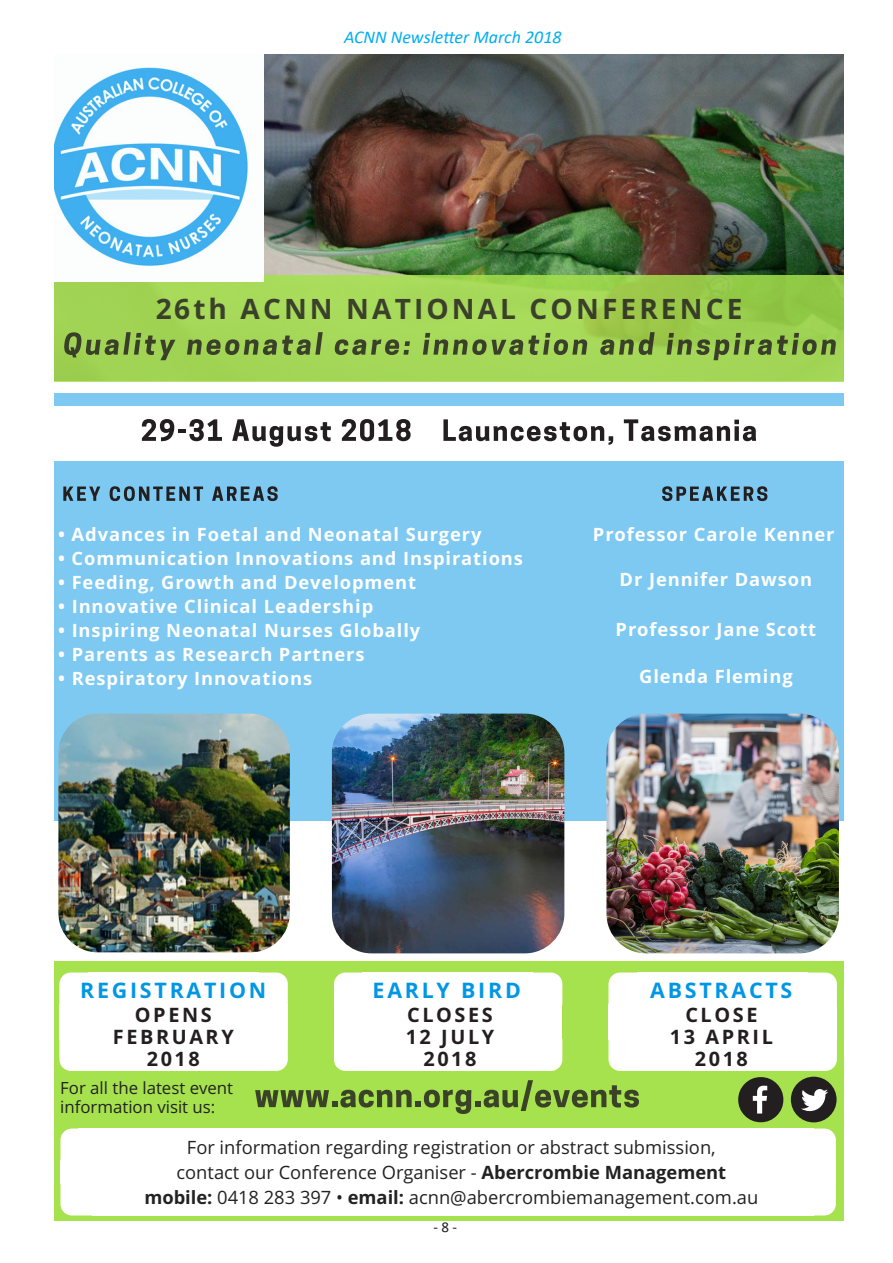
<style>
.page{position:relative;width:893px;height:1263px;background:#fff}
.page>*{position:absolute;margin:0;border:0;box-sizing:border-box;transform-origin:0 0}
.t1{font:700 28.05px "Open Sans";letter-spacing:.11em;color:#231f20}
.t2{font:700 21.45px "Open Sans";letter-spacing:.13em;color:#0096e6}
.t3{font:700 19.8px/21.9px "Open Sans";letter-spacing:.13em;color:#231f20;text-align:center}
.t4{font:700 18.3px "Open Sans";letter-spacing:.05em;color:#fff}
.t5{font:18.3px/24.9px "Open Sans";color:#222;text-align:center}
.t6{font:italic 18px "Calibri";color:#00aeef}
.t7{font:16.8px/19.8px "Open Sans";color:#222}
.t8{font:15px "Calibri";color:#231f20}
.s1{font-weight:700}
</style>
<div class="page">
<img style="left:264px;top:54px;width:579px;height:221px">
<svg style="left:54px;top:275px;width:789px;height:107px;background:#a1d454"></svg>
<svg style="left:63px;top:332px;width:113px;height:28px;background:#7fa445"></svg>
<svg style="left:187px;top:332px;width:136px;height:23px;background:#7da046"></svg>
<svg style="left:334px;top:339px;width:76px;height:16px"></svg>
<svg style="left:423px;top:333px;width:164px;height:22px;background:#7fa248"></svg>
<svg style="left:600px;top:332px;width:55px;height:23px"></svg>
<svg style="left:666px;top:333px;width:170px;height:27px;background:#80a646"></svg>
<img style="left:54px;top:67px;width:209px;height:215px">
<div style="left:54px;top:393px;width:789px;height:427px;background:#7dc9f2"></div>
<div style="left:54px;top:407px;width:789px;height:54px;background:#fff"></div>
<svg style="left:142px;top:419px;width:80px;height:22px"></svg>
<svg style="left:232px;top:419px;width:99px;height:28px"></svg>
<svg style="left:342px;top:419px;width:69px;height:22px"></svg>
<svg style="left:443px;top:419px;width:170px;height:26px"></svg>
<svg style="left:624px;top:419px;width:132px;height:22px"></svg>
<svg style="left:63px;top:486px;width:37px;height:15px"></svg>
<svg style="left:110px;top:486px;width:93px;height:15px"></svg>
<svg style="left:212px;top:486px;width:66px;height:15px"></svg>
<svg style="left:662px;top:486px;width:105px;height:15px"></svg>
<img style="left:58px;top:714px;width:232px;height:238px">
<div style="left:54px;top:961px;width:789px;height:259px;background:#a6e24d"></div>
<img style="left:332px;top:714px;width:232px;height:239px">
<img style="left:606px;top:714px;width:233px;height:239px">
<svg style="left:59px;top:972px;width:29px;height:32px"></svg>
<div style="left:88px;top:972px;width:170px;height:33px;background:#fff"></div>
<svg style="left:258px;top:972px;width:30px;height:32px"></svg>
<div style="left:59px;top:1004px;width:33px;height:35px;background:#fff"></div>
<div style="left:90px;top:1004px;width:168px;height:35px;background:#fff"></div>
<div style="left:256px;top:1004px;width:32px;height:35px;background:#fff"></div>
<svg style="left:59px;top:1039px;width:32px;height:32px"></svg>
<div style="left:91px;top:1039px;width:167px;height:32px;background:#fff"></div>
<svg style="left:258px;top:1039px;width:30px;height:32px"></svg>
<svg style="left:60px;top:1128px;width:18px;height:32px"></svg>
<div style="left:78px;top:1128px;width:735px;height:33px;background:#fff"></div>
<svg style="left:813px;top:1128px;width:23px;height:32px"></svg>
<div style="left:60px;top:1160px;width:33px;height:24px;background:#fff"></div>
<div style="left:88px;top:1160px;width:725px;height:24px;background:#fff"></div>
<div style="left:804px;top:1160px;width:32px;height:24px;background:#fff"></div>
<svg style="left:60px;top:1184px;width:32px;height:31px"></svg>
<div style="left:92px;top:1183px;width:721px;height:32px;background:#fff"></div>
<svg style="left:813px;top:1184px;width:23px;height:31px"></svg>
<svg style="left:255px;top:1080px;width:384px;height:34px"></svg>
<svg style="left:334px;top:972px;width:28px;height:32px"></svg>
<div style="left:362px;top:972px;width:171px;height:33px;background:#fff"></div>
<svg style="left:533px;top:972px;width:29px;height:32px"></svg>
<div style="left:334px;top:1004px;width:32px;height:35px;background:#fff"></div>
<div style="left:365px;top:1004px;width:168px;height:35px;background:#fff"></div>
<div style="left:530px;top:1004px;width:32px;height:35px;background:#fff"></div>
<svg style="left:334px;top:1039px;width:32px;height:32px"></svg>
<div style="left:366px;top:1039px;width:167px;height:32px;background:#fff"></div>
<svg style="left:533px;top:1039px;width:29px;height:32px"></svg>
<svg style="left:608px;top:972px;width:29px;height:32px"></svg>
<div style="left:637px;top:972px;width:170px;height:33px;background:#fff"></div>
<svg style="left:807px;top:972px;width:30px;height:32px"></svg>
<div style="left:608px;top:1004px;width:33px;height:35px;background:#fff"></div>
<div style="left:639px;top:1004px;width:168px;height:35px;background:#fff"></div>
<div style="left:805px;top:1004px;width:32px;height:35px;background:#fff"></div>
<svg style="left:608px;top:1039px;width:32px;height:32px"></svg>
<div style="left:640px;top:1039px;width:167px;height:32px;background:#fff"></div>
<svg style="left:807px;top:1039px;width:30px;height:32px"></svg>
<svg style="left:738px;top:1077px;width:45px;height:45px"></svg>
<div style="left:791px;top:1077px;width:46px;height:45px;background:#231f20;border-radius:50%"></div>
<svg style="left:801px;top:1089px;width:27px;height:22px"></svg>
<p class="t6" style="left:344px;top:25px;width:219px">ACNN Newsletter March 2018</p>
<h1 class="t1" style="left:155px;top:289px;width:589px">26th ACNN NATIONAL CONFERENCE</h1>
<p class="t4" style="left:58px;top:522px;width:425px">• Advances in Foetal and Neonatal Surgery</p>
<p class="t4" style="left:58px;top:546px;width:466px">• Communication Innovations and Inspirations</p>
<p class="t4" style="left:58px;top:569px;width:359px">• Feeding, Growth and Development</p>
<p class="t4" style="left:58px;top:593px;width:317px">• Innovative Clinical Leadership</p>
<p class="t4" style="left:58px;top:617px;width:364px">• Inspiring Neonatal Nurses Globally</p>
<p class="t4" style="left:58px;top:641px;width:308px">• Parents as Research Partners</p>
<p class="t4" style="left:58px;top:665px;width:255px">• Respiratory Innovations</p>
<p class="t4" style="left:593px;top:522px;width:243px">Professor Carole Kenner</p>
<p class="t4" style="left:620px;top:566px;width:194px">Dr Jennifer Dawson</p>
<p class="t4" style="left:616px;top:616px;width:202px">Professor Jane Scott</p>
<p class="t4" style="left:639px;top:663px;width:155px">Glenda Fleming</p>
<p class="t2" style="left:80px;top:975px;width:188px">REGISTRATION</p>
<p class="t3" style="left:113px;top:1003px;width:122px">OPENS<br>FEBRUARY<br>2018</p>
<p class="t7" style="left:60px;top:1078px;width:174px">For all the latest event information visit us:</p>
<p class="t2" style="left:373px;top:975px;width:150px">EARLY BIRD</p>
<p class="t2" style="left:650px;top:975px;width:144px">ABSTRACTS</p>
<p class="t3" style="left:670px;top:1003px;width:104px">CLOSE<br>13 APRIL<br>2018</p>
<p class="t3" style="left:406px;top:1003px;width:90px">CLOSES<br>12 JULY<br>2018</p>
<p class="t5" style="left:144px;top:1135px;width:615px">For information regarding registration or abstract submission,<br>contact our Conference Organiser - <span class="s1">Abercrombie Management mobile:</span> 0418 283 397 • <span class="s1">email:</span> acnn@abercrombiemanagement.com.au</p>
<p class="t8" style="left:434px;top:1216px;width:25px">- 8 -</p>
</div>
